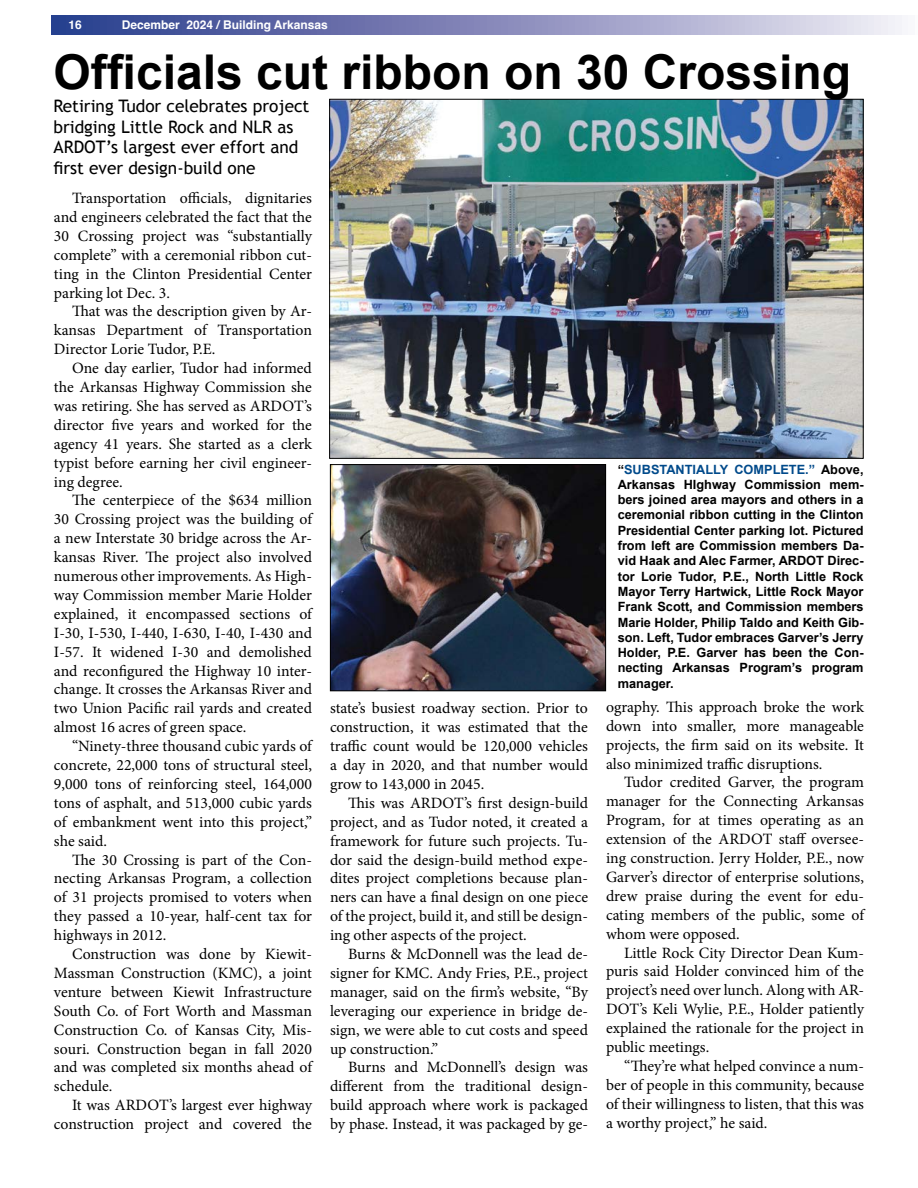
<style>
.page{position:relative;width:918px;height:1188px;background:#fff}
.page>*{position:absolute;margin:0;border:0;box-sizing:border-box;transform-origin:0 0}
.t1{font:700 48px "Arial";color:#000}
.t2{font:17.25px/20.7px "Trebuchet MS";color:#000}
.t3{font:15.75px/18.9px "Minion Pro";color:#000;text-align:justify}
.t4{font:700 12.75px/15.3px "Arial";color:#000;text-align:justify}
.t5{font:700 12px "Helvetica";color:#fff}
.s1{color:#004a8b}
</style>
<div class="page">
<div style="left:52px;top:15px;width:866px;height:20px;background:linear-gradient(to right,#233487,#f0e9f3)"></div>
<img style="left:332px;top:466px;width:272px;height:223px">
<div style="left:330px;top:464px;width:276px;height:227px;border:1px solid #000"></div>
<img style="left:331px;top:101px;width:531px;height:356px">
<p class="t5" style="left:68px;top:17px;width:15px">16</p>
<p class="t5" style="left:122px;top:18px;width:208px">December 2024 / Building Arkansas</p>
<h1 class="t1" style="left:53px;top:40px;width:799px">Officials cut ribbon on 30 Crossing</h1>
<p class="t2" style="left:53px;top:96px;width:257px">Retiring Tudor celebrates project bridging Little Rock and NLR as<br>ARDOT’s largest ever effort and first ever design-build one</p>
<p class="t3" style="left:54px;top:189px;width:260px;text-indent:18px">Transportation officials, dignitaries and engineers celebrated the fact that the 30 Crossing project was “substantially complete” with a ceremonial ribbon cut&shy;ting in the Clinton Presidential Center parking lot Dec. 3.</p>
<p class="t3" style="left:54px;top:302px;width:260px;text-indent:18px">That was the description given by Ar&shy;kansas Department of Transportation Director Lorie Tudor, P.E.</p>
<p class="t3" style="left:54px;top:359px;width:260px;text-indent:18px">One day earlier, Tudor had informed the Arkansas Highway Commission she was retiring. She has served as ARDOT’s director five years and worked for the agency 41 years. She started as a clerk typist before earning her civil engineer&shy;ing degree.</p>
<p class="t3" style="left:54px;top:491px;width:260px;text-indent:18px">The centerpiece of the $634 million 30 Crossing project was the building of a new Interstate 30 bridge across the Ar&shy;kansas River. The project also involved numerous other improvements. As High&shy;way Commission member Marie Holder explained, it encompassed sections of I-30, I-530, I-440, I-630, I-40, I-430 and I-57. It widened I-30 and demolished and reconfigured the Highway 10 inter&shy;change. It crosses the Arkansas River and two Union Pacific rail yards and created almost 16 acres of green space.</p>
<p class="t3" style="left:54px;top:737px;width:260px;text-indent:18px">“Ninety-three thousand cubic yards of concrete, 22,000 tons of structural steel, 9,000 tons of reinforcing steel, 164,000 tons of asphalt, and 513,000 cubic yards of embankment went into this project,” she said.</p>
<p class="t3" style="left:54px;top:850px;width:260px;text-indent:18px">The 30 Crossing is part of the Con&shy;necting Arkansas Program, a collection of 31 projects promised to voters when they passed a 10-year, half-cent tax for highways in 2012.</p>
<p class="t3" style="left:54px;top:945px;width:260px;text-indent:18px">Construction was done by Kiewit-Massman Construction (KMC), a joint venture between Kiewit Infrastructure South Co. of Fort Worth and Massman Construction Co. of Kansas City, Mis&shy;souri. Construction began in fall 2020 and was completed six months ahead of schedule.</p>
<p class="t3" style="left:54px;top:1096px;width:259px;text-align:right">It was ARDOT’s largest ever highway construction project and covered the</p>
<p class="t3" style="left:330px;top:699px;width:260px">state’s busiest roadway section. Prior to construction, it was estimated that the traffic count would be 120,000 vehicles a day in 2020, and that number would grow to 143,000 in 2045.</p>
<p class="t3" style="left:330px;top:793px;width:260px;text-indent:18px">This was ARDOT’s first design-build project, and as Tudor noted, it created a framework for future such projects. Tu&shy;dor said the design-build method expe&shy;dites project completions because plan&shy;ners can have a final design on one piece of the project, build it, and still be design&shy;ing other aspects of the project.</p>
<p class="t3" style="left:330px;top:945px;width:260px;text-indent:18px">Burns &amp; McDonnell was the lead de&shy;signer for KMC. Andy Fries, P.E., project manager, said on the firm’s website, “By leveraging our experience in bridge de&shy;sign, we were able to cut costs and speed up construction.”</p>
<p class="t3" style="left:330px;top:1058px;width:260px;text-indent:18px">Burns and McDonnell’s design was different from the traditional design&shy;build approach where work is packaged by phase. Instead, it was packaged by ge-</p>
<p class="t4" style="left:618px;top:462px;width:247px">“<span class="s1">SUBSTANTIALLY COMPLETE.”</span> Above, Arkansas HIghway Commission mem&shy;bers joined area mayors and others in a ceremonial ribbon cutting in the Clinton Presidential Center parking lot. Pictured from left are Commission members Da&shy;vid Haak and Alec Farmer, ARDOT Direc&shy;tor Lorie Tudor, P.E., North Little Rock Mayor Terry Hartwick, Little Rock Mayor Frank Scott, and Commission members Marie Holder, Philip Taldo and Keith Gib&shy;son. Left, Tudor embraces Garver’s Jerry Holder, P.E. Garver has been the Con&shy;necting Arkansas Program’s program manager.</p>
<p class="t3" style="left:606px;top:697px;width:260px">ography. This approach broke the work down into smaller, more manageable projects, the firm said on its website. It also minimized traffic disruptions.</p>
<p class="t3" style="left:606px;top:773px;width:260px;text-indent:18px">Tudor credited Garver, the program manager for the Connecting Arkansas Program, for at times operating as an extension of the ARDOT staff oversee&shy;ing construction. Jerry Holder, P.E., now Garver’s director of enterprise solutions, drew praise during the event for edu&shy;cating members of the public, some of whom were opposed.</p>
<p class="t3" style="left:606px;top:943px;width:260px;text-indent:18px">Little Rock City Director Dean Kum&shy;puris said Holder convinced him of the project’s need over lunch. Along with AR-DOT’s Keli Wylie, P.E., Holder patiently explained the rationale for the project in public meetings.</p>
<p class="t3" style="left:606px;top:1057px;width:260px;text-indent:18px">“They’re what helped convince a num&shy;ber of people in this community, because of their willingness to listen, that this was a worthy project,” he said.</p>
</div>
